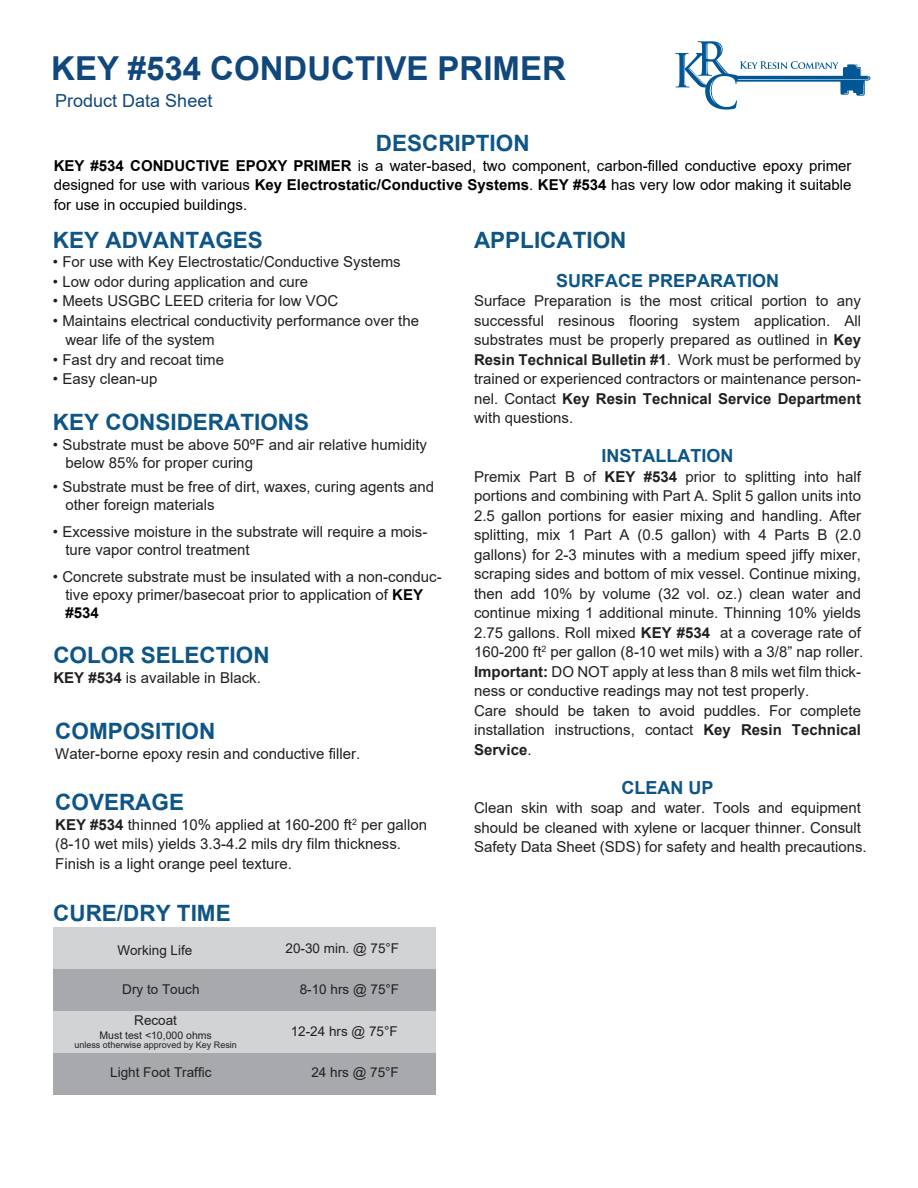
<style>
.page{position:relative;width:918px;height:1188px;background:#fff}
.page>*{position:absolute;margin:0;border:0;box-sizing:border-box;transform-origin:0 0}
.t1{font:700 33px "Arial";color:#11487c}
.t2{font:700 22.5px "Arial";color:#0e5587}
.t3{font:700 18px "Arial";color:#0e5587}
.t4{font:18px "Arial";color:#11487c}
.t5{font:15px/19.5px "Arial";color:#231f20}
.t6{font:15px/19.5px "Arial";color:#010101;text-align:justify}
.t7{font:13.5px "Arial";color:#231f20}
.t8{font:10.5px "Arial";color:#231f20}
.t9{font:9px "Arial";color:#231f20}
.s1{font-weight:700}
.s2{font-weight:700;color:#010101}
</style>
<div class="page">
<div style="left:53px;top:928px;width:383px;height:41px;background:#d1d3d4"></div>
<div style="left:53px;top:969px;width:383px;height:42px;background:#a7a9ac"></div>
<div style="left:53px;top:1053px;width:383px;height:42px;background:#a7a9ac"></div>
<div style="left:53px;top:1011px;width:383px;height:42px;background:#d1d3d4"></div>
<svg style="left:675px;top:41px;width:195px;height:69px"></svg>
<h1 class="t1" style="left:51px;top:45px;width:516px">KEY #534 CONDUCTIVE PRIMER</h1>
<p class="t4" style="left:55px;top:88px;width:159px">Product Data Sheet</p>
<h2 class="t2" style="left:376px;top:128px;width:155px">DESCRIPTION</h2>
<p class="t6" style="left:54px;top:156px;width:799px"><span class="s1">KEY #534 CONDUCTIVE EPOXY PRIMER</span> is a water-based, two component, carbon-filled conductive epoxy primer designed for use with various <span class="s1">Key Electrostatic/Conductive Systems</span>. <span class="s1">KEY #534</span> has very low odor making it suitable for use in occupied buildings.</p>
<h2 class="t2" style="left:53px;top:224px;width:212px">KEY ADVANTAGES</h2>
<p class="t5" style="left:53px;top:252px;width:349px">• For use with Key Electrostatic/Conductive Systems</p>
<p class="t5" style="left:53px;top:272px;width:257px">• Low odor during application and cure</p>
<p class="t5" style="left:53px;top:291px;width:287px">• Meets USGBC LEED criteria for low VOC</p>
<p class="t5" style="left:65px;top:311px;width:355px;text-indent:-13px">• Maintains electrical conductivity performance over the wear life of the system</p>
<p class="t5" style="left:53px;top:350px;width:173px">• Fast dry and recoat time</p>
<p class="t5" style="left:53px;top:369px;width:106px">• Easy clean-up</p>
<h2 class="t2" style="left:474px;top:224px;width:154px">APPLICATION</h2>
<p class="t3" style="left:556px;top:268px;width:225px">SURFACE PREPARATION</p>
<p class="t5" style="left:474px;top:291px;width:389px;text-align:justify">Surface Preparation is the most critical portion to any successful resinous flooring system application. All substrates must be properly prepared as outlined in <span class="s1">Key Resin Technical Bulletin #1</span>. Work must be performed by trained or experienced contractors or maintenance person&shy;nel. Contact <span class="s1">Key Resin Technical Service Department </span>with questions.</p>
<p class="t3" style="left:602px;top:443px;width:133px">INSTALLATION</p>
<p class="t5" style="left:474px;top:467px;width:391px">Premix Part B of <span class="s1">KEY #534</span> prior to splitting into half portions and combining with Part A. Split 5 gallon units into 2.5 gallon portions for easier mixing and handling. After splitting, mix 1 Part A (0.5 gallon) with 4 Parts B (2.0 gallons) for 2-3 minutes with a medium speed jiffy mixer, scraping sides and bottom of mix vessel. Continue mixing, then add 10% by volume (32 vol. oz.) clean water and continue mixing 1 additional minute. Thinning 10% yields 2.75 gallons. Roll mixed <span class="s1">KEY #534</span> at a coverage rate of 160-200 ft<sup>2</sup> per gallon (8-10 wet mils) with a 3/8” nap roller.<br><span class="s1">Important:</span> DO NOT apply at less than 8 mils wet film thick&shy;ness or conductive readings may not test properly.<br>Care should be taken to avoid puddles. For complete installation instructions, contact <span class="s1">Key Resin Technical Service</span>.</p>
<p class="t3" style="left:622px;top:775px;width:93px">CLEAN UP</p>
<p class="t5" style="left:474px;top:798px;width:394px">Clean skin with soap and water. Tools and equipment should be cleaned with xylene or lacquer thinner. Consult<br>Safety Data Sheet (SDS) for safety and health precautions.</p>
<h2 class="t2" style="left:53px;top:406px;width:258px">KEY CONSIDERATIONS</h2>
<p class="t5" style="left:65px;top:435px;width:363px;line-height:18px;text-indent:-13px">• Substrate must be above 50ºF and air relative humidity below 85% for proper curing</p>
<p class="t5" style="left:65px;top:477px;width:370px;line-height:18px;text-indent:-13px">• Substrate must be free of dirt, waxes, curing agents and other foreign materials</p>
<p class="t5" style="left:65px;top:522px;width:364px;line-height:18px;text-indent:-13px">• Excessive moisture in the substrate will require a mois&shy;ture vapor control treatment</p>
<p class="t5" style="left:65px;top:567px;width:378px;line-height:18px;text-indent:-13px">• Concrete substrate must be insulated with a non-conduc&shy;tive epoxy primer/basecoat prior to application of <span class="s2">KEY #534</span></p>
<h2 class="t2" style="left:53px;top:640px;width:218px">COLOR SELECTION</h2>
<p class="t5" style="left:53px;top:668px;width:209px"><span class="s1">KEY #534</span> is available in Black.</p>
<h2 class="t2" style="left:55px;top:715px;width:162px">COMPOSITION</h2>
<p class="t5" style="left:55px;top:743px;width:307px">Water-borne epoxy resin and conductive filler.</p>
<h2 class="t2" style="left:55px;top:786px;width:130px">COVERAGE</h2>
<p class="t5" style="left:55px;top:814px;width:373px"><span class="s1">KEY #534</span> thinned 10% applied at 160-200 ft<sup>2</sup> per gallon (8-10 wet mils) yields 3.3-4.2 mils dry film thickness.<br>Finish is a light orange peel texture.</p>
<h2 class="t2" style="left:53px;top:897px;width:179px">CURE/DRY TIME</h2>
<p class="t7" style="left:117px;top:941px;width:77px">Working Life</p>
<p class="t7" style="left:286px;top:939px;width:115px">20-30 min. @ 75°F</p>
<p class="t7" style="left:122px;top:980px;width:79px">Dry to Touch</p>
<p class="t7" style="left:300px;top:980px;width:101px">8-10 hrs @ 75°F</p>
<p class="t7" style="left:134px;top:1011px;width:44px">Recoat</p>
<p class="t8" style="left:100px;top:1028px;width:114px">Must test &lt;10,000 ohms</p>
<p class="t9" style="left:74px;top:1038px;width:164px">unless otherwise approved by Key Resin</p>
<p class="t7" style="left:291px;top:1022px;width:108px">12-24 hrs @ 75°F</p>
<p class="t7" style="left:110px;top:1063px;width:103px">Light Foot Traffic</p>
<p class="t7" style="left:311px;top:1063px;width:89px">24 hrs @ 75°F</p>
</div>
